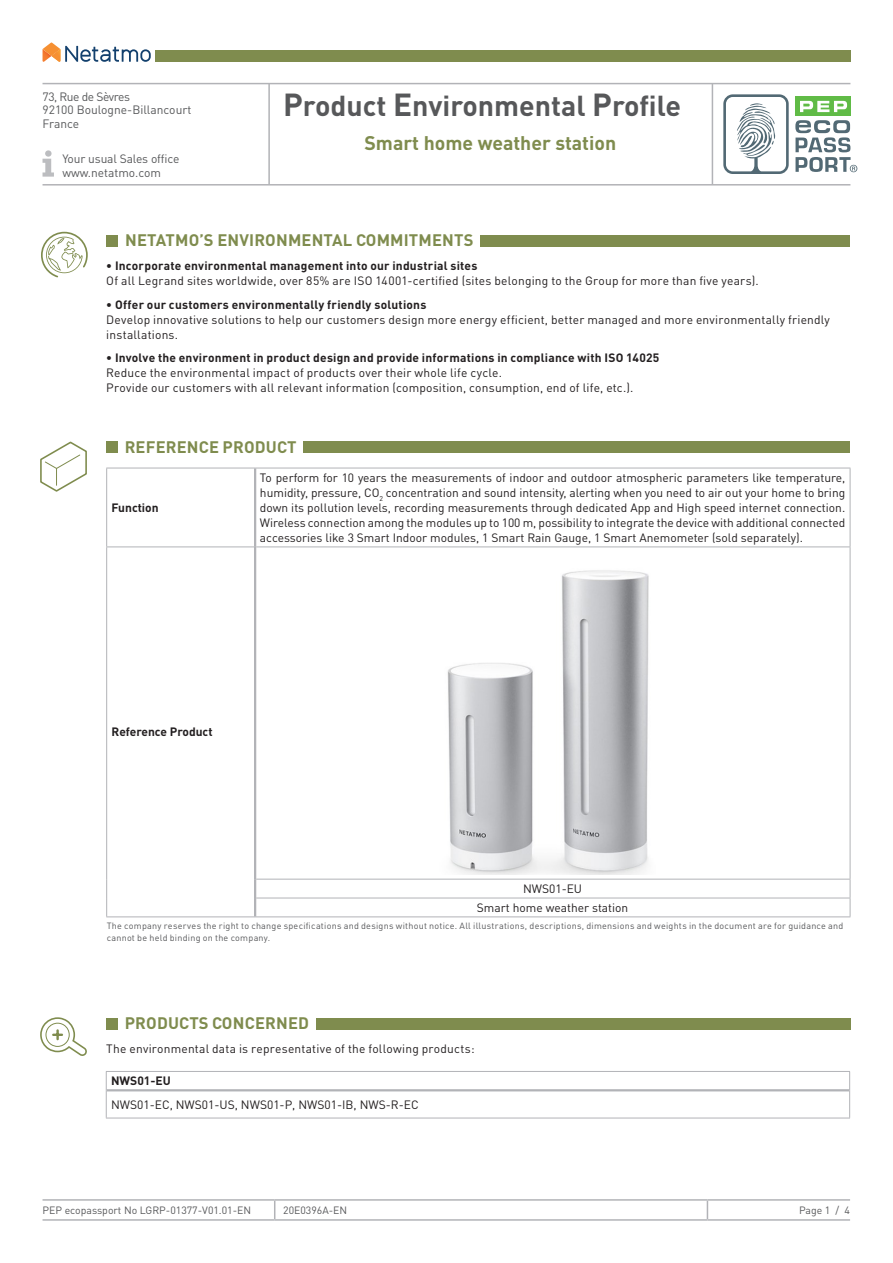
<style>
.page{position:relative;width:893px;height:1263px;background:#fff}
.page>*{position:absolute;margin:0;border:0;box-sizing:border-box;transform-origin:0 0}
.t1{font:700 28.5px "DIN Pro";color:#57585a}
.t2{font:700 19.5px "DIN Pro";color:#7f8c4e}
.t3{font:700 16.5px "DIN Pro";letter-spacing:.01em;color:#7f8c4e}
.t4{font:12px/15px "DIN Pro";letter-spacing:.015em;color:#231f20}
.t5{font:700 12px "DIN Pro";letter-spacing:.015em;color:#231f20}
.t6{font:12px/13.5px "DIN Pro";letter-spacing:-.01em;color:#57585a}
.t7{font:10.5px "DIN Pro";color:#57585a}
.t8{font:9px/12px "DIN Pro";letter-spacing:.025em;color:#57585a}
.s1{font-size:31.5px}
</style>
<div class="page">
<hr style="left:43px;top:1199px;width:232px;height:2px;background:#b2b3b7">
<hr style="left:275px;top:1199px;width:432px;height:2px;background:#b2b3b7">
<svg style="left:274px;top:1201px;width:1px;height:18px"></svg>
<hr style="left:707px;top:1199px;width:143px;height:2px;background:#b2b3b7">
<svg style="left:707px;top:1201px;width:1px;height:18px"></svg>
<hr style="left:43px;top:1219px;width:232px;height:2px;background:#b2b3b7">
<hr style="left:275px;top:1219px;width:432px;height:2px;background:#b2b3b7">
<hr style="left:707px;top:1219px;width:143px;height:2px;background:#b2b3b7">
<div style="left:795px;top:97px;width:56px;height:19px;background:#60bb46"></div>
<svg style="left:800px;top:101px;width:47px;height:11px"></svg>
<svg style="left:723px;top:94px;width:66px;height:80px"></svg>
<svg style="left:795px;top:120px;width:62px;height:52px"></svg>
<hr style="left:43px;top:83px;width:807px;height:1px;background:#b2b3b7">
<hr style="left:43px;top:184px;width:807px;height:2px;background:#b2b3b7">
<hr style="left:268px;top:84px;width:2px;height:100px;background:#b2b3b7">
<hr style="left:712px;top:84px;width:1px;height:100px;background:#b2b3b7">
<div style="left:155px;top:50px;width:695px;height:12px;background:#7f8c4e"></div>
<svg style="left:43px;top:150px;width:11px;height:27px"></svg>
<div style="left:106px;top:235px;width:12px;height:11px;background:#7f8c4e"></div>
<div style="left:480px;top:235px;width:370px;height:11px;background:#7f8c4e"></div>
<svg style="left:41px;top:232px;width:47px;height:45px"></svg>
<svg style="left:43px;top:43px;width:108px;height:19px"></svg>
<div style="left:106px;top:1017px;width:12px;height:12px;background:#7f8c4e"></div>
<div style="left:316px;top:1017px;width:534px;height:12px;background:#7f8c4e"></div>
<div style="left:106px;top:441px;width:12px;height:11px;background:#7f8c4e"></div>
<div style="left:303px;top:441px;width:547px;height:11px;background:#7f8c4e"></div>
<hr style="left:106px;top:468px;width:149px;height:1px;background:#b2b3b7">
<hr style="left:106px;top:468px;width:1px;height:78px;background:#b2b3b7">
<hr style="left:106px;top:546px;width:148px;height:1px;background:#b2b3b7">
<hr style="left:106px;top:547px;width:1px;height:332px;background:#b2b3b7">
<svg style="left:106px;top:879px;width:1px;height:37px"></svg>
<hr style="left:106px;top:916px;width:149px;height:1px;background:#b2b3b7">
<hr style="left:255px;top:916px;width:595px;height:1px;background:#b2b3b7">
<hr style="left:255px;top:468px;width:595px;height:1px;background:#b2b3b7">
<hr style="left:850px;top:468px;width:1px;height:78px;background:#b2b3b7">
<hr style="left:256px;top:546px;width:594px;height:1px;background:#b2b3b7">
<hr style="left:850px;top:547px;width:1px;height:332px;background:#b2b3b7">
<hr style="left:256px;top:879px;width:594px;height:1px;background:#b2b3b7">
<hr style="left:256px;top:898px;width:594px;height:1px;background:#b2b3b7">
<svg style="left:850px;top:879px;width:1px;height:37px"></svg>
<hr style="left:254px;top:468px;width:2px;height:79px;background:#b2b3b7">
<hr style="left:254px;top:547px;width:2px;height:332px;background:#b2b3b7">
<svg style="left:254px;top:879px;width:2px;height:37px"></svg>
<hr style="left:106px;top:1071px;width:744px;height:1px;background:#b2b3b7">
<svg style="left:849px;top:1072px;width:1px;height:46px"></svg>
<hr style="left:106px;top:1118px;width:744px;height:1px;background:#b2b3b7">
<hr style="left:107px;top:1089px;width:742px;height:2px;background:#b2b3b7">
<svg style="left:106px;top:1072px;width:1px;height:46px"></svg>
<img style="left:447px;top:570px;width:202px;height:305px">
<svg style="left:40px;top:442px;width:47px;height:50px"></svg>
<svg style="left:40px;top:1017px;width:47px;height:39px"></svg>
<p class="t6" style="left:43px;top:89px;width:150px">73, Rue de Sèvres<br>92100 Boulogne-Billancourt<br>France</p>
<p class="t6" style="left:62px;top:152px;width:118px">Your usual Sales office www.netatmo.com</p>
<h1 class="t1" style="left:283px;top:86px;width:399px"><span class="s1">P</span>roduct <span class="s1">E</span>nvironmental <span class="s1">P</span>rofile</h1>
<h2 class="t2" style="left:364px;top:130px;width:253px">Smart home weather station</h2>
<h3 class="t3" style="left:125px;top:229px;width:350px">NETATMO’S ENVIRONMENTAL COMMITMENTS</h3>
<p class="t5" style="left:106px;top:257px;width:373px">• Incorporate environmental management into our industrial sites</p>
<p class="t4" style="left:106px;top:273px;width:654px">Of all Legrand sites worldwide, over 85% are ISO 14001-certified (sites belonging to the Group for more than five years).</p>
<p class="t5" style="left:106px;top:296px;width:322px">• Offer our customers environmentally friendly solutions</p>
<p class="t4" style="left:106px;top:311px;width:725px">Develop innovative solutions to help our customers design more energy efficient, better managed and more environmentally friendly installations.</p>
<p class="t5" style="left:106px;top:349px;width:555px">• Involve the environment in product design and provide informations in compliance with ISO 14025</p>
<p class="t4" style="left:106px;top:365px;width:529px">Reduce the environmental impact of products over their whole life cycle.<br>Provide our customers with all relevant information (composition, consumption, end of life, etc.).</p>
<p class="t3" style="left:125px;top:435px;width:173px">REFERENCE PRODUCT</p>
<p class="t5" style="left:112px;top:500px;width:49px">Function</p>
<p class="t4" style="left:260px;top:470px;width:587px;text-align:justify">To perform for 10 years the measurements of indoor and outdoor atmospheric parameters like temperature, humidity, pressure, CO<sub>2</sub> concentration and sound intensity, alerting when you need to air out your home to bring down its pollution levels, recording measurements through dedicated App and High speed internet connection.<br>Wireless connection among the modules up to 100 m, possibility to integrate the device with additional connected accessories like 3 Smart Indoor modules, 1 Smart Rain Gauge, 1 Smart Anemometer (sold separately).</p>
<p class="t5" style="left:112px;top:724px;width:103px">Reference Product</p>
<p class="t4" style="left:523px;top:881px;width:61px">NWS01-EU</p>
<p class="t4" style="left:477px;top:900px;width:153px">Smart home weather station</p>
<p class="t8" style="left:107px;top:919px;width:738px">The company reserves the right to change specifications and designs without notice. All illustrations, descriptions, dimensions and weights in the document are for guidance and cannot be held binding on the company.</p>
<p class="t3" style="left:125px;top:1012px;width:186px">PRODUCTS CONCERNED</p>
<p class="t4" style="left:106px;top:1040px;width:370px">The environmental data is representative of the following products:</p>
<p class="t5" style="left:111px;top:1073px;width:61px">NWS01-EU</p>
<p class="t4" style="left:111px;top:1096px;width:309px">NWS01-EC, NWS01-US, NWS01-P, NWS01-IB, NWS-R-EC</p>
<p class="t7" style="left:43px;top:1203px;width:210px">PEP ecopassport No LGRP-01377-V01.01-EN</p>
<p class="t7" style="left:283px;top:1203px;width:66px">20E0396A-EN</p>
<p class="t7" style="left:799px;top:1203px;width:53px">Page 1 / 4</p>
</div>
